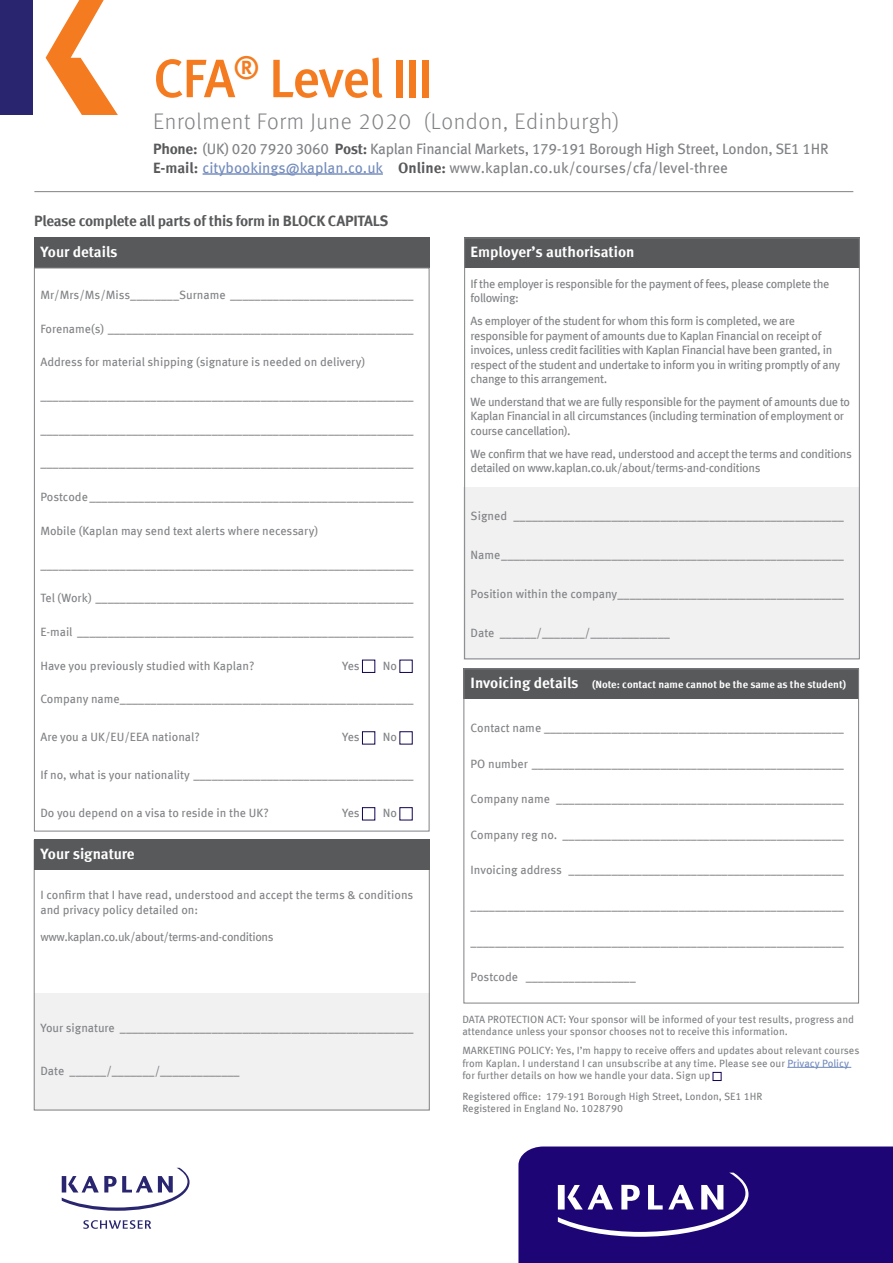
<style>
.page{position:relative;width:893px;height:1263px;background:#fff}
.page>*{position:absolute;margin:0;border:0;box-sizing:border-box;transform-origin:0 0}
.t1{font:500 54px "Meta Offc";letter-spacing:-.04em;color:#f47b20}
.t2{font:300 22.5px "Meta Offc";letter-spacing:.03em;color:#808285}
.t3{font:15px/19px "Meta Offc";letter-spacing:-.02em;color:#808285}
.t4{font:700 15px "Meta Offc";color:#fff}
.t5{font:700 15px "Meta Offc";letter-spacing:-.02em;color:#58595b}
.t6{font:12px/14.4px "Meta Offc";letter-spacing:-.03em;color:#808285}
.t7{font:12px/15px "Meta Offc";color:#808285}
.t8{font:12px "Meta Offc";letter-spacing:-.005em;color:#808285}
.t9{font:12px "Meta Offc";letter-spacing:-.01em;color:#808285}
.t10{font:10.5px/12px "Meta Offc";color:#808285}
.t11{font:700 10.5px "Meta Offc";color:#fff}
.s1{font-weight:700;color:#58595b}
.s2{color:#748cbd}
.s3{font-size:15px}
</style>
<div class="page">
<div style="left:34px;top:993px;width:396px;height:117px;background:#f1f1f2"></div>
<svg style="left:62px;top:1168px;width:128px;height:43px"></svg>
<svg style="left:83px;top:1220px;width:68px;height:9px"></svg>
<hr style="left:203px;top:173px;width:180px;height:2px;background:#748cbd">
<hr style="left:34px;top:191px;width:819px;height:1px;background:#808285">
<div style="left:463px;top:487px;width:396px;height:172px;background:#f1f1f2"></div>
<div style="left:34px;top:238px;width:395px;height:30px;background:#58595b"></div>
<div style="left:464px;top:238px;width:396px;height:30px;background:#58595b"></div>
<div style="left:463px;top:668px;width:396px;height:30px;background:#58595b"></div>
<hr style="left:787px;top:1067px;width:64px;height:1px;background:#748cbd">
<div style="left:713px;top:1072px;width:8px;height:9px;border:1px solid #110252"></div>
<div style="left:362px;top:660px;width:13px;height:13px;border:1px solid #110252"></div>
<div style="left:400px;top:660px;width:12px;height:13px;border:1px solid #110252"></div>
<div style="left:362px;top:731px;width:13px;height:13px;border:1px solid #110252"></div>
<div style="left:362px;top:807px;width:13px;height:13px;border:1px solid #110252"></div>
<div style="left:400px;top:807px;width:12px;height:13px;border:1px solid #110252"></div>
<div style="left:463px;top:668px;width:396px;height:335px;border:1px solid #808285"></div>
<div style="left:34px;top:840px;width:396px;height:30px;background:#58595b"></div>
<svg style="left:46px;top:0;width:72px;height:115px"></svg>
<div style="left:0;top:0;width:32px;height:115px;background:#29266f"></div>
<svg style="left:518px;top:1146px;width:375px;height:117px;background:#2f1880"></svg>
<h1 class="t1" style="left:153px;top:47px;width:282px">CFA<sup>®</sup> Level III</h1>
<h2 class="t2" style="left:153px;top:108px;width:468px">Enrolment Form June 2020 (London, Edinburgh)</h2>
<p class="t3" style="left:153px;top:140px;width:677px"><span class="s1">Phone:</span> (UK) 020 7920 3060 <span class="s1">Post:</span> Kaplan Financial Markets, 179-191 Borough High Street, London, SE1 1HR<br><span class="s1">E-mail:</span> <span class="s2">citybookings@kaplan.co.uk</span> <span class="s1">Online:</span> www.kaplan.co.uk/courses/cfa/level-three</p>
<p class="t5" style="left:34px;top:212px;width:356px">Please complete all parts of this form in BLOCK CAPITALS</p>
<p class="t4" style="left:40px;top:242px;width:79px">Your details</p>
<p class="t7" style="left:40px;top:287px;width:375px">Mr/Mrs/Ms/Miss________Surname ______________________________</p>
<p class="t7" style="left:40px;top:321px;width:375px">Forename(s) __________________________________________________</p>
<p class="t7" style="left:40px;top:355px;width:326px">Address for material shipping (signature is needed on delivery)</p>
<p class="t6" style="left:40px;top:389px;width:375px">_____________________________________________________________</p>
<p class="t6" style="left:40px;top:423px;width:375px">_____________________________________________________________</p>
<p class="t6" style="left:40px;top:456px;width:375px">_____________________________________________________________</p>
<p class="t8" style="left:40px;top:490px;width:375px">Postcode_____________________________________________________</p>
<p class="t7" style="left:40px;top:523px;width:279px">Mobile (Kaplan may send text alerts where necessary)</p>
<p class="t6" style="left:40px;top:557px;width:375px">_____________________________________________________________</p>
<p class="t6" style="left:40px;top:591px;width:375px">Tel (Work) ____________________________________________________</p>
<p class="t6" style="left:40px;top:625px;width:375px">E-mail _______________________________________________________</p>
<p class="t7" style="left:40px;top:658px;width:216px">Have you previously studied with Kaplan?</p>
<p class="t6" style="left:342px;top:659px;width:19px">Yes</p>
<p class="t6" style="left:383px;top:658px;width:16px">No</p>
<p class="t7" style="left:40px;top:692px;width:375px">Company name________________________________________________</p>
<p class="t7" style="left:40px;top:730px;width:161px">Are you a UK/EU/EEA national?</p>
<p class="t6" style="left:342px;top:730px;width:19px">Yes</p>
<p class="t6" style="left:383px;top:730px;width:16px">No</p>
<p class="t7" style="left:40px;top:768px;width:375px">If no, what is your nationality ____________________________________</p>
<p class="t7" style="left:40px;top:806px;width:230px">Do you depend on a visa to reside in the UK?</p>
<p class="t6" style="left:342px;top:806px;width:19px">Yes</p>
<p class="t6" style="left:383px;top:806px;width:16px">No</p>
<p class="t4" style="left:40px;top:845px;width:96px">Your signature</p>
<p class="t7" style="left:40px;top:888px;width:375px">I confirm that I have read, understood and accept the terms &amp; conditions and privacy policy detailed on:</p>
<p class="t6" style="left:40px;top:930px;width:235px">www.kaplan.co.uk/about/terms-and-conditions</p>
<p class="t9" style="left:40px;top:1021px;width:375px">Your signature ________________________________________________</p>
<p class="t6" style="left:40px;top:1064px;width:201px">Date ______/_______/_____________</p>
<p class="t4" style="left:471px;top:242px;width:165px">Employer’s authorisation</p>
<p class="t6" style="left:471px;top:277px;width:360px">If the employer is responsible for the payment of fees, please complete the following:</p>
<p class="t6" style="left:471px;top:314px;width:371px">As employer of the student for whom this form is completed, we are responsible for payment of amounts due to Kaplan Financial on receipt of invoices, unless credit facilities with Kaplan Financial have been granted, in respect of the student and undertake to inform you in writing promptly of any change to this arrangement.</p>
<p class="t6" style="left:471px;top:395px;width:381px">We understand that we are fully responsible for the payment of amounts due to<br>Kaplan Financial in all circumstances (including termination of employment or course cancellation).</p>
<p class="t6" style="left:471px;top:446px;width:383px">We confirm that we have read, understood and accept the terms and conditions detailed on www.kaplan.co.uk/about/terms-and-conditions</p>
<p class="t6" style="left:471px;top:508px;width:375px">Signed ______________________________________________________</p>
<p class="t6" style="left:471px;top:547px;width:375px">Name________________________________________________________</p>
<p class="t7" style="left:471px;top:586px;width:375px">Position within the company_____________________________________</p>
<p class="t6" style="left:471px;top:625px;width:201px">Date ______/_______/_____________</p>
<p class="t11" style="left:471px;top:678px;width:377px"><span class="s3">Invoicing details</span> (Note: contact name cannot be the same as the student)</p>
<p class="t7" style="left:471px;top:721px;width:375px">Contact name _________________________________________________</p>
<p class="t7" style="left:471px;top:756px;width:375px">PO number ___________________________________________________</p>
<p class="t7" style="left:471px;top:792px;width:375px">Company name _______________________________________________</p>
<p class="t7" style="left:471px;top:827px;width:375px">Company reg no. ______________________________________________</p>
<p class="t7" style="left:471px;top:863px;width:375px">Invoicing address _____________________________________________</p>
<p class="t6" style="left:471px;top:899px;width:375px">_____________________________________________________________</p>
<p class="t6" style="left:471px;top:934px;width:375px">_____________________________________________________________</p>
<p class="t8" style="left:471px;top:970px;width:167px">Postcode __________________</p>
<p class="t10" style="left:462px;top:1013px;width:393px">DATA PROTECTION ACT: Your sponsor will be informed of your test results, progress and attendance unless your sponsor chooses not to receive this information.</p>
<p class="t10" style="left:462px;top:1044px;width:398px;line-height:12.6px">MARKETING POLICY: Yes, I’m happy to receive offers and updates about relevant courses from Kaplan. I understand I can unsubscribe at any time. Please see our <span class="s2">Privacy Policy </span>for further details on how we handle your data. Sign up</p>
<p class="t10" style="left:462px;top:1091px;width:302px">Registered office: 179-191 Borough High Street, London, SE1 1HR<br>Registered in England No. 1028790</p>
</div>
